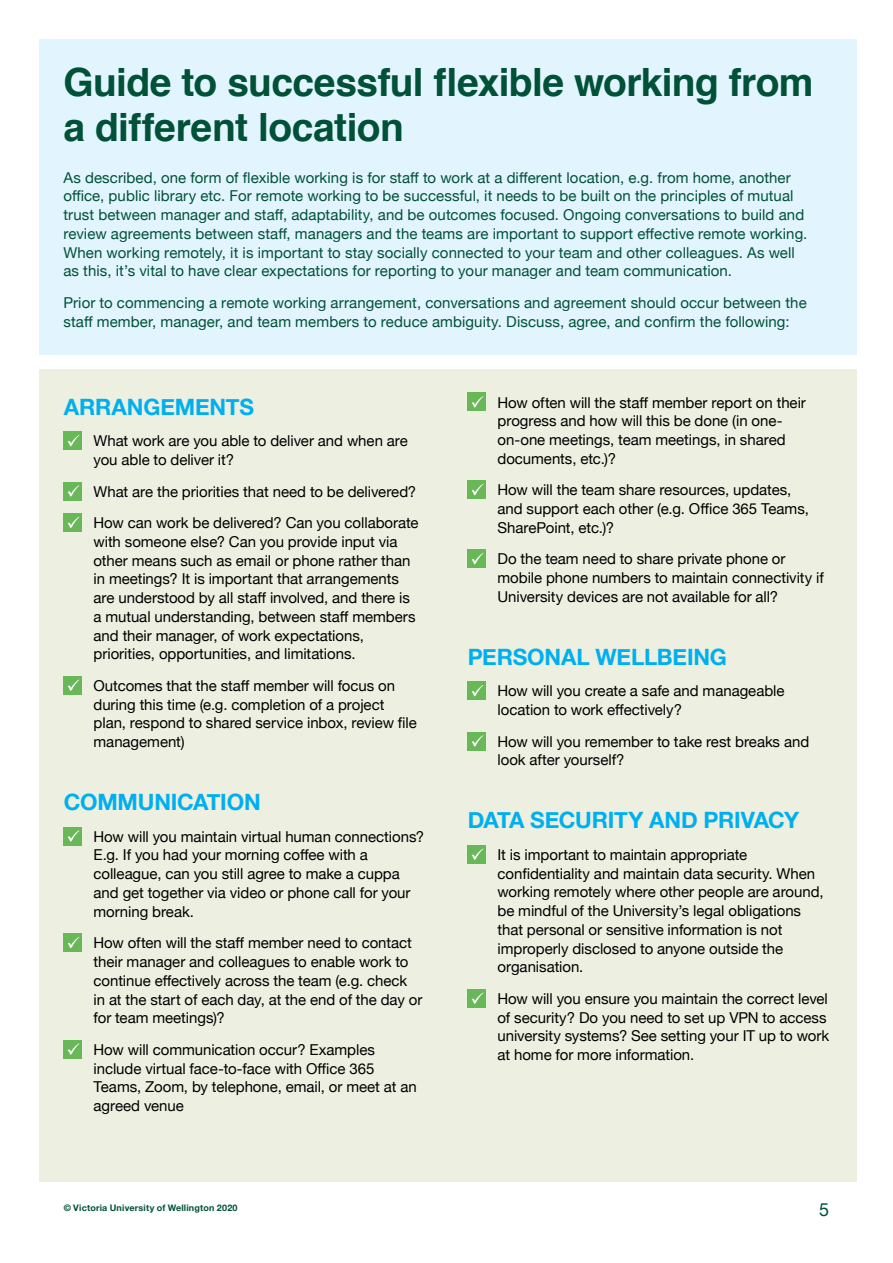
<style>
.page{position:relative;width:893px;height:1263px;background:#fff}
.page>*{position:absolute;margin:0;border:0;box-sizing:border-box;transform-origin:0 0}
.t1{font:700 39px/44.5px "Helvetica";letter-spacing:-.015em;color:#005138}
.t2{font:700 22.5px "Helvetica Neue";letter-spacing:-.01em;color:#00afef}
.t3{font:18px "Helvetica Neue";color:#005138}
.t4{font:15px/18.8px "Helvetica Neue";letter-spacing:-.005em;color:#000}
.t5{font:15px/18.8px "Helvetica Neue";letter-spacing:.005em;color:#005138}
.t6{font:700 9px "Helvetica Neue";letter-spacing:.02em;color:#005138}
</style>
<div class="page">
<div style="left:39px;top:369px;width:818px;height:813px;background:#edf0e0"></div>
<div style="left:64px;top:432px;width:18px;height:18px;background:#68b858"></div>
<svg style="left:68px;top:435px;width:11px;height:11px"></svg>
<div style="left:64px;top:482px;width:18px;height:18px;background:#68b858"></div>
<svg style="left:68px;top:485px;width:11px;height:12px"></svg>
<div style="left:64px;top:513px;width:18px;height:18px;background:#68b858"></div>
<svg style="left:68px;top:517px;width:11px;height:11px"></svg>
<div style="left:64px;top:676px;width:18px;height:18px;background:#68b858"></div>
<svg style="left:68px;top:679px;width:11px;height:12px"></svg>
<div style="left:64px;top:827px;width:18px;height:18px;background:#68b858"></div>
<svg style="left:68px;top:830px;width:11px;height:12px"></svg>
<div style="left:64px;top:933px;width:18px;height:18px;background:#68b858"></div>
<svg style="left:68px;top:937px;width:11px;height:11px"></svg>
<div style="left:64px;top:1040px;width:18px;height:18px;background:#68b858"></div>
<svg style="left:68px;top:1043px;width:11px;height:12px"></svg>
<div style="left:39px;top:39px;width:818px;height:315px;background:#e2f4fd"></div>
<div style="left:468px;top:393px;width:18px;height:18px;background:#68b858"></div>
<svg style="left:472px;top:396px;width:11px;height:12px"></svg>
<div style="left:468px;top:481px;width:18px;height:18px;background:#68b858"></div>
<svg style="left:472px;top:484px;width:11px;height:11px"></svg>
<div style="left:468px;top:550px;width:18px;height:18px;background:#68b858"></div>
<svg style="left:472px;top:553px;width:11px;height:11px"></svg>
<div style="left:468px;top:682px;width:18px;height:18px;background:#68b858"></div>
<svg style="left:472px;top:685px;width:11px;height:11px"></svg>
<div style="left:468px;top:732px;width:18px;height:18px;background:#68b858"></div>
<svg style="left:472px;top:735px;width:11px;height:12px"></svg>
<div style="left:468px;top:845px;width:18px;height:18px;background:#68b858"></div>
<svg style="left:472px;top:848px;width:11px;height:12px"></svg>
<div style="left:468px;top:989px;width:18px;height:18px;background:#68b858"></div>
<svg style="left:472px;top:992px;width:11px;height:12px"></svg>
<h1 class="t1" style="left:63px;top:61px;width:752px">Guide to successful flexible working from a different location</h1>
<p class="t5" style="left:63px;top:169px;width:745px">As described, one form of flexible working is for staff to work at a different location, e.g. from home, another office, public library etc. For remote working to be successful, it needs to be built on the principles of mutual trust between manager and staff, adaptability, and be outcomes focused. Ongoing conversations to build and review agreements between staff, managers and the teams are important to support effective remote working.<br>When working remotely, it is important to stay socially connected to your team and other colleagues. As well as this, it’s vital to have clear expectations for reporting to your manager and team communication.</p>
<p class="t5" style="left:63px;top:294px;width:745px">Prior to commencing a remote working arrangement, conversations and agreement should occur between the staff member, manager, and team members to reduce ambiguity. Discuss, agree, and confirm the following:</p>
<h2 class="t2" style="left:64px;top:389px;width:192px">ARRANGEMENTS</h2>
<p class="t4" style="left:94px;top:432px;width:316px">What work are you able to deliver and when are you able to deliver it?</p>
<p class="t4" style="left:94px;top:476px;width:327px;line-height:31.5px">What are the priorities that need to be delivered?<br>How can work be delivered? Can you collaborate</p>
<p class="t4" style="left:94px;top:533px;width:324px">with someone else? Can you provide input via other means such as email or phone rather than in meetings? It is important that arrangements are understood by all staff involved, and there is a mutual understanding, between staff members and their manager, of work expectations, priorities, opportunities, and limitations.</p>
<p class="t4" style="left:94px;top:677px;width:325px">Outcomes that the staff member will focus on during this time (e.g. completion of a project plan, respond to shared service inbox, review file management)</p>
<h2 class="t2" style="left:64px;top:784px;width:198px">COMMUNICATION</h2>
<p class="t4" style="left:94px;top:828px;width:332px">How will you maintain virtual human connections?<br>E.g. If you had your morning coffee with a colleague, can you still agree to make a cuppa and get together via video or phone call for your morning break.</p>
<p class="t4" style="left:94px;top:934px;width:330px">How often will the staff member need to contact their manager and colleagues to enable work to continue effectively across the team (e.g. check in at the start of each day, at the end of the day or for team meetings)?</p>
<p class="t4" style="left:94px;top:1041px;width:325px">How will communication occur? Examples include virtual face-to-face with Office 365<br>Teams, Zoom, by telephone, email, or meet at an agreed venue</p>
<p class="t4" style="left:497px;top:394px;width:310px">How often will the staff member report on their progress and how will this be done (in one&shy;on-one meetings, team meetings, in shared documents, etc.)?</p>
<p class="t4" style="left:497px;top:481px;width:313px">How will the team share resources, updates, and support each other (e.g. Office 365 Teams,<br>SharePoint, etc.)?</p>
<p class="t4" style="left:497px;top:550px;width:328px">Do the team need to share private phone or mobile phone numbers to maintain connectivity if<br>University devices are not available for all?</p>
<h2 class="t2" style="left:468px;top:639px;width:261px">PERSONAL WELLBEING</h2>
<p class="t4" style="left:497px;top:682px;width:289px">How will you create a safe and manageable location to work effectively?</p>
<p class="t4" style="left:497px;top:733px;width:313px">How will you remember to take rest breaks and look after yourself?</p>
<h2 class="t2" style="left:468px;top:803px;width:333px">DATA SECURITY AND PRIVACY</h2>
<p class="t4" style="left:497px;top:846px;width:328px">It is important to maintain appropriate confidentiality and maintain data security. When working remotely where other people are around, be mindful of the University’s legal obligations that personal or sensitive information is not improperly disclosed to anyone outside the organisation.</p>
<p class="t4" style="left:497px;top:990px;width:333px">How will you ensure you maintain the correct level of security? Do you need to set up VPN to access university systems? See setting your IT up to work at home for more information.</p>
<p class="t6" style="left:64px;top:1200px;width:175px">© Victoria University of Wellington 2020</p>
<p class="t3" style="left:819px;top:1197px;width:12px">5</p>
</div>
